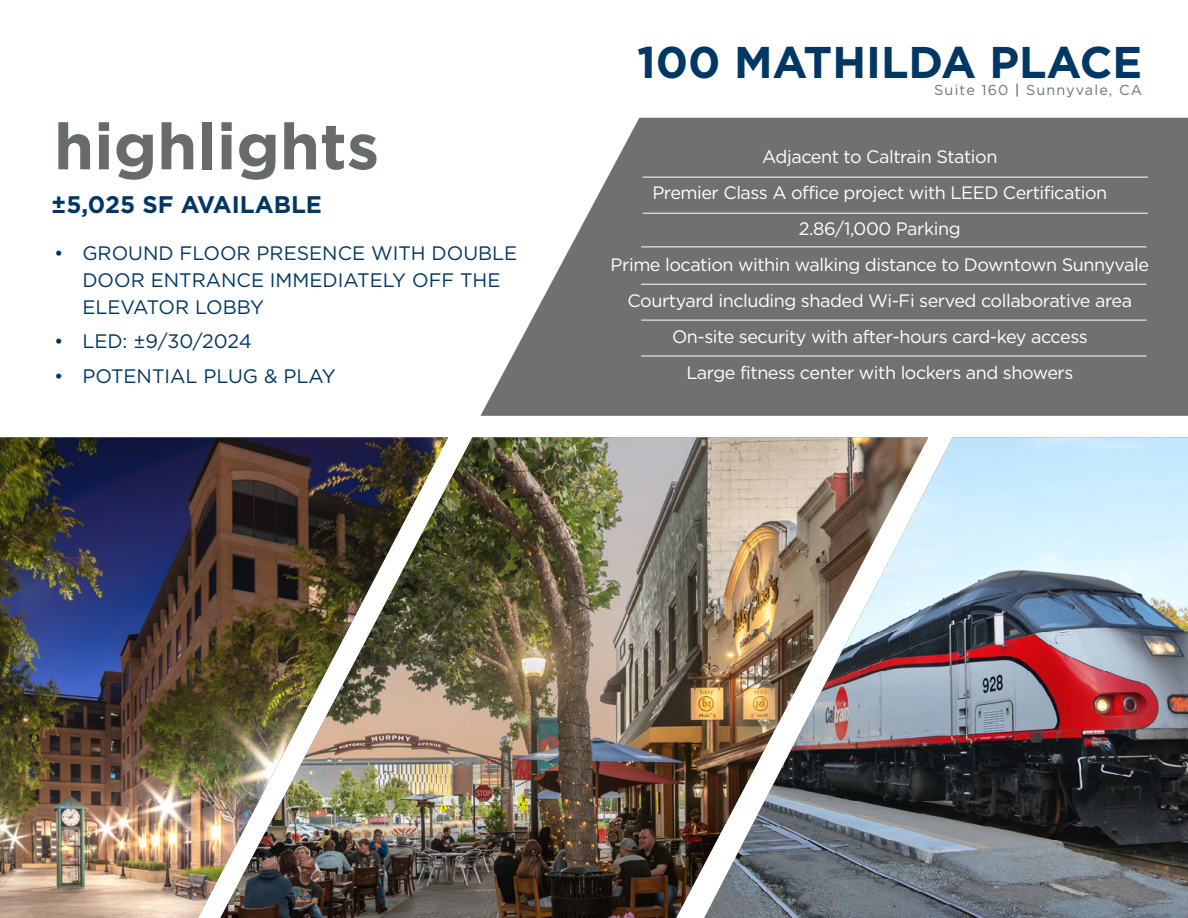
<style>
.page{position:relative;width:1188px;height:918px;background:#fff}
.page>*{position:absolute;margin:0;border:0;box-sizing:border-box;transform-origin:0 0}
.t1{font:700 64.5px "Gotham";color:#676b6c}
.t2{font:700 44.4px "Gotham";color:#003764}
.t3{font:700 24px "Gotham";color:#003764}
.t4{font:19.5px/27px "Gotham";color:#003764}
.t5{font:18px/36px "Gotham";letter-spacing:-.025em;color:#fff;text-align:center}
.t6{font:14.4px "Gotham";letter-spacing:.08em;color:#6a747b}
.s1{font-family:"Poppins"}
</style>
<div class="page">
<svg style="left:480px;top:118px;width:708px;height:298px;background:#808282"></svg>
<img style="left:0;top:437px;width:220px;height:481px">
<img style="left:220px;top:437px;width:480px;height:481px">
<img style="left:704px;top:437px;width:484px;height:481px">
<hr style="left:643px;top:177px;width:505px;height:1px;background:#fff">
<hr style="left:643px;top:213px;width:505px;height:1px;background:#fff">
<hr style="left:641px;top:247px;width:506px;height:1px;background:#fff">
<hr style="left:641px;top:284px;width:506px;height:1px;background:#fff">
<hr style="left:641px;top:320px;width:506px;height:1px;background:#fff">
<hr style="left:641px;top:356px;width:506px;height:1px;background:#fff">
<h1 class="t1" style="left:54px;top:104px;width:327px">highlights</h1>
<h3 class="t3" style="left:51px;top:188px;width:272px">±5,025 SF AVAILABLE</h3>
<p class="t4" style="left:82px;top:239px;width:436px;text-indent:-28px">• GROUND FLOOR PRESENCE WITH DOUBLE<br>DOOR ENTRANCE IMMEDIATELY OFF THE<br>ELEVATOR LOBBY</p>
<p class="t4" style="left:54px;top:327px;width:199px">• LED: ±9/30/2024</p>
<p class="t4" style="left:54px;top:362px;width:283px">• POTENTIAL PLUG &amp; PLAY</p>
<h2 class="t2" style="left:637px;top:32px;width:507px">100 MATHILDA PLACE</h2>
<p class="t6" style="left:934px;top:81px;width:209px">Suite 160 <span class="s1">|</span> Sunnyvale, CA</p>
<p class="t5" style="left:611px;top:139px;width:540px">Adjacent to Caltrain Station<br>Premier Class A office project with LEED Certification 2.86/1,000 Parking<br>Prime location within walking distance to Downtown Sunnyvale Courtyard including shaded Wi-Fi served collaborative area On-site security with after-hours card-key access<br>Large fitness center with lockers and showers</p>
</div>
